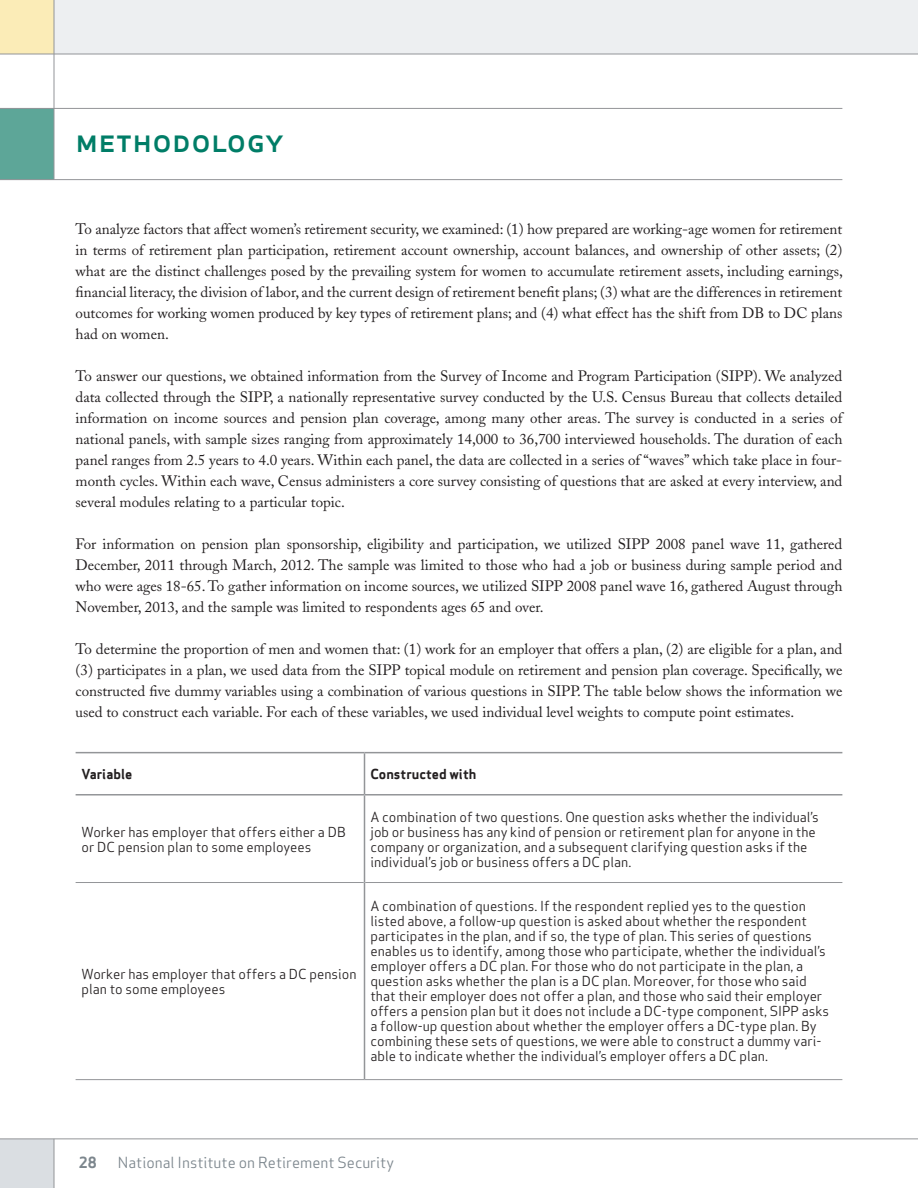
<style>
.page{position:relative;width:918px;height:1188px;background:#fff}
.page>*{position:absolute;margin:0;border:0;box-sizing:border-box;transform-origin:0 0}
.t1{font:33px "Apex Sans Medium C";color:#007d67}
.t2{font:15px/21px "Adobe Caslon";color:#231f20;text-align:justify}
.t3{font:15px "Apex Sans Book T";color:#7c868d}
.t4{font:15px "Apex Sans Bold C";color:#7c868d}
.t5{font:13.5px/15px "Apex Sans Book T";color:#231f20}
.t6{font:13.5px "Apex Sans Bold T";color:#231f20}
</style>
<div class="page">
<div style="left:0;top:1139px;width:54px;height:49px;background:#dadee2"></div>
<hr style="left:54px;top:1139px;width:1px;height:49px;background:#939598">
<hr style="left:0;top:1138px;width:918px;height:1px;background:#939598">
<div style="left:0;top:0;width:918px;height:54px;background:#edeff1"></div>
<div style="left:0;top:0;width:54px;height:54px;background:#fbecb7"></div>
<hr style="left:0;top:54px;width:918px;height:1px;background:#939598">
<div style="left:0;top:109px;width:54px;height:71px;background:#5da698"></div>
<hr style="left:0;top:179px;width:842px;height:1px;background:#939598">
<hr style="left:0;top:108px;width:842px;height:1px;background:#939598">
<hr style="left:54px;top:0;width:1px;height:179px;background:#939598">
<hr style="left:76px;top:882px;width:288px;height:1px;background:#939598">
<hr style="left:365px;top:882px;width:477px;height:1px;background:#939598">
<hr style="left:76px;top:1079px;width:289px;height:1px;background:#939598">
<hr style="left:364px;top:1079px;width:478px;height:1px;background:#939598">
<hr style="left:76px;top:794px;width:289px;height:2px;background:#939598">
<hr style="left:364px;top:794px;width:478px;height:2px;background:#939598">
<hr style="left:364px;top:753px;width:1px;height:41px;background:#939598">
<hr style="left:364px;top:796px;width:1px;height:87px;background:#939598">
<hr style="left:364px;top:883px;width:1px;height:196px;background:#939598">
<hr style="left:76px;top:752px;width:289px;height:1px;background:#939598">
<hr style="left:364px;top:752px;width:478px;height:1px;background:#939598">
<h1 class="t1" style="left:76px;top:118px;width:210px">methodology</h1>
<p class="t2" style="left:76px;top:218px;width:769px">To analyze factors that affect women’s retirement security, we examined: (1) how prepared are working-age women for retirement in terms of retirement plan participation, retirement account ownership, account balances, and ownership of other assets; (2) what are the distinct challenges posed by the prevailing system for women to accumulate retirement assets, including earnings, financial literacy, the division of labor, and the current design of retirement benefit plans; (3) what are the differences in retirement outcomes for working women produced by key types of retirement plans; and (4) what effect has the shift from DB to DC plans had on women.</p>
<p class="t2" style="left:76px;top:365px;width:768px">To answer our questions, we obtained information from the Survey of Income and Program Participation (SIPP). We analyzed data collected through the SIPP, a nationally representative survey conducted by the U.S. Census Bureau that collects detailed information on income sources and pension plan coverage, among many other areas. The survey is conducted in a series of national panels, with sample sizes ranging from approximately 14,000 to 36,700 interviewed households. The duration of each panel ranges from 2.5 years to 4.0 years. Within each panel, the data are collected in a series of “waves” which take place in four&shy;month cycles. Within each wave, Census administers a core survey consisting of questions that are asked at every interview, and several modules relating to a particular topic.</p>
<p class="t2" style="left:76px;top:533px;width:768px">For information on pension plan sponsorship, eligibility and participation, we utilized SIPP 2008 panel wave 11, gathered December, 2011 through March, 2012. The sample was limited to those who had a job or business during sample period and who were ages 18-65. To gather information on income sources, we utilized SIPP 2008 panel wave 16, gathered August through November, 2013, and the sample was limited to respondents ages 65 and over.</p>
<p class="t2" style="left:76px;top:638px;width:768px">To determine the proportion of men and women that: (1) work for an employer that offers a plan, (2) are eligible for a plan, and (3) participates in a plan, we used data from the SIPP topical module on retirement and pension plan coverage. Specifically, we constructed five dummy variables using a combination of various questions in SIPP. The table below shows the information we used to construct each variable. For each of these variables, we used individual level weights to compute point estimates.</p>
<p class="t6" style="left:82px;top:765px;width:52px">Variable</p>
<p class="t6" style="left:370px;top:765px;width:107px">Constructed with</p>
<p class="t5" style="left:82px;top:824px;width:266px">Worker has employer that offers either a DB or DC pension plan to some employees</p>
<p class="t5" style="left:82px;top:966px;width:276px">Worker has employer that offers a DC pension plan to some employees</p>
<p class="t5" style="left:370px;top:809px;width:450px">A combination of two questions. One question asks whether the individual’s job or business has any kind of pension or retirement plan for anyone in the company or organization, and a subsequent clarifying question asks if the individual’s job or business offers a DC plan.</p>
<p class="t5" style="left:370px;top:899px;width:460px">A combination of questions. If the respondent replied yes to the question listed above, a follow-up question is asked about whether the respondent participates in the plan, and if so, the type of plan. This series of questions enables us to identify, among those who participate, whether the individual’s employer offers a DC plan. For those who do not participate in the plan, a question asks whether the plan is a DC plan. Moreover, for those who said that their employer does not offer a plan, and those who said their employer offers a pension plan but it does not include a DC-type component, SIPP asks a follow-up question about whether the employer offers a DC-type plan. By combining these sets of questions, we were able to construct a dummy vari&shy;able to indicate whether the individual’s employer offers a DC plan.</p>
<p class="t4" style="left:79px;top:1153px;width:19px">28</p>
<p class="t3" style="left:118px;top:1153px;width:278px">National Institute on Retirement Security</p>
</div>
